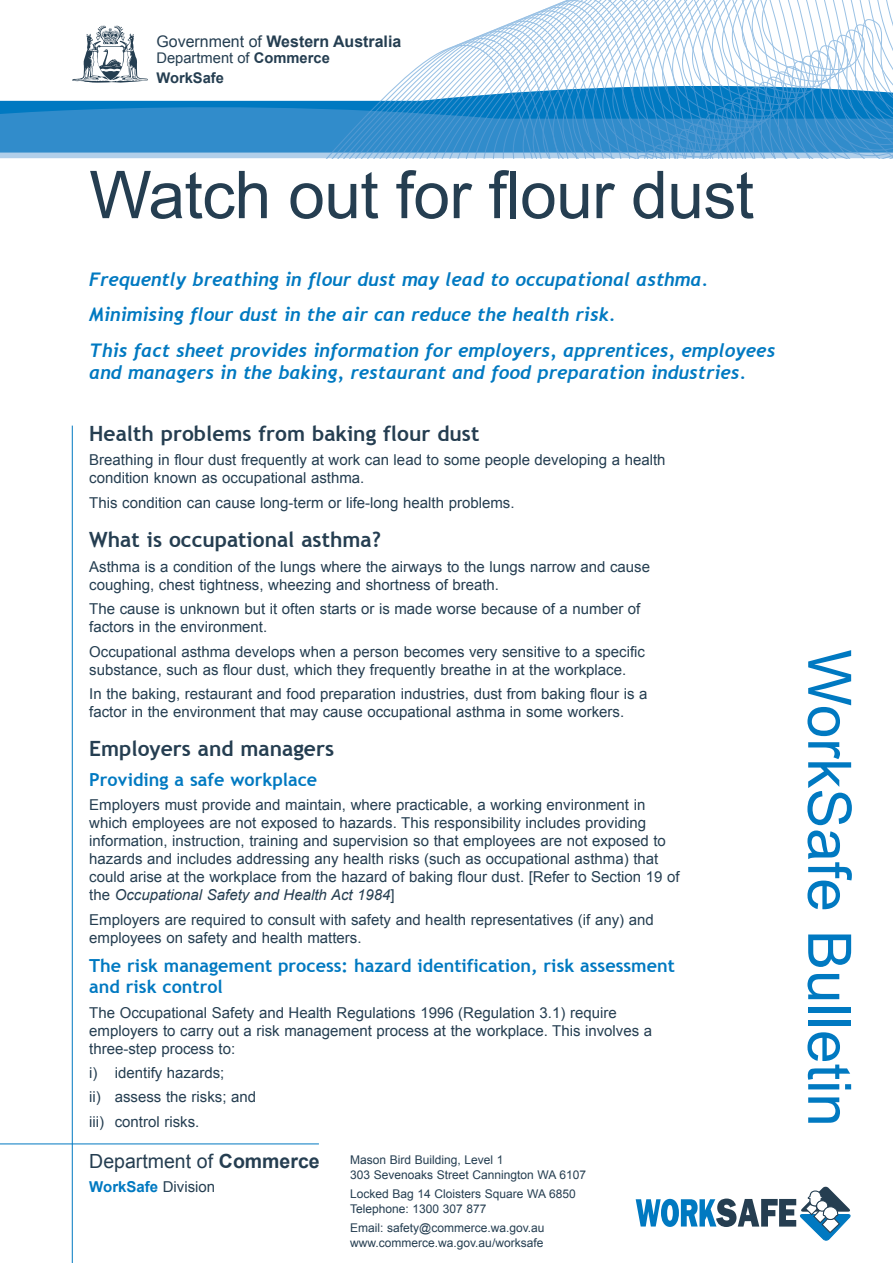
<style>
.page{position:relative;width:893px;height:1263px;background:#fff}
.page>*{position:absolute;margin:0;border:0;box-sizing:border-box;transform-origin:0 0}
.H1_Main_Heading{font:66px "Arial";letter-spacing:-.01em;color:#253e51}
.Body_Text_10_12{font:60px "Arial";color:#0079c1}
.H2_Heading_14_15{font:700 21px "Trebuchet MS";color:#253e51}
.www_commerce{font:19.5px "Arial";color:#253e51}
.introduction{font:italic 700 18.75px/22.5px "Trebuchet";color:#0079c1}
.H3_Heading_12_14{font:700 18px/21px "Trebuchet MS";color:#0079c1}
.t1{font:700 15.9px "Arial";color:#253e51}
.Body_Text_10_12-2{font:15px/18px "Arial";color:#253e51}
.Division{font:700 15px "Arial";color:#0079c1}
.t2{font:14.7px "Arial";color:#253e51}
.t3{font:700 14.7px "Arial";color:#253e51}
.Address{font:12px/15px "Arial";color:#253e51}
.s1{font-weight:400}
.s2{font-weight:700}
.s3{font-style:italic}
.s4{font-weight:400;color:#253e51}
</style>
<div class="page">
<svg style="left:384px;top:1px;width:318px;height:96px"></svg>
<svg style="left:0;top:97px;width:893px;height:61px;background:#3b92cd"></svg>
<hr style="left:0;top:1143px;width:319px;height:1px;background:#0079c1">
<hr style="left:72px;top:426px;width:1px;height:837px;background:#0079c1">
<svg style="left:72px;top:26px;width:76px;height:57px"></svg>
<svg style="left:636px;top:1186px;width:215px;height:55px"></svg>
<p class="t1" style="left:156px;top:33px;width:246px"><span class="s1">Government of</span> Western Australia</p>
<p class="t2" style="left:156px;top:50px;width:175px">Department of <span class="s2">Commerce</span></p>
<p class="t3" style="left:156px;top:70px;width:69px">WorkSafe</p>
<h1 class="H1_Main_Heading" style="left:89px;top:158px;width:666px">Watch out for flour dust</h1>
<p class="introduction" style="left:89px;top:268px;width:620px">Frequently breathing in flour dust may lead to occupational asthma.</p>
<p class="introduction" style="left:89px;top:304px;width:528px">Minimising flour dust in the air can reduce the health risk.</p>
<p class="introduction" style="left:89px;top:339px;width:687px">This fact sheet provides information for employers, apprentices, employees and managers in the baking, restaurant and food preparation industries.</p>
<h2 class="H2_Heading_14_15" style="left:89px;top:420px;width:392px">Health problems from baking flour dust</h2>
<p class="Body_Text_10_12-2" style="left:89px;top:451px;width:578px">Breathing in flour dust frequently at work can lead to some people developing a health condition known as occupational asthma.</p>
<p class="Body_Text_10_12-2" style="left:89px;top:494px;width:427px">This condition can cause long-term or life-long health problems.</p>
<h2 class="H2_Heading_14_15" style="left:89px;top:527px;width:293px">What is occupational asthma?</h2>
<p class="Body_Text_10_12-2" style="left:89px;top:557px;width:562px">Asthma is a condition of the lungs where the airways to the lungs narrow and cause coughing, chest tightness, wheezing and shortness of breath.</p>
<p class="Body_Text_10_12-2" style="left:89px;top:600px;width:553px">The cause is unknown but it often starts or is made worse because of a number of factors in the environment.</p>
<p class="Body_Text_10_12-2" style="left:89px;top:642px;width:557px">Occupational asthma develops when a person becomes very sensitive to a specific substance, such as flour dust, which they frequently breathe in at the workplace.</p>
<p class="Body_Text_10_12-2" style="left:89px;top:685px;width:560px">In the baking, restaurant and food preparation industries, dust from baking flour is a factor in the environment that may cause occupational asthma in some workers.</p>
<h2 class="H2_Heading_14_15" style="left:89px;top:736px;width:246px">Employers and managers</h2>
<h3 class="H3_Heading_12_14" style="left:89px;top:769px;width:229px">Providing a safe workplace</h3>
<p class="Body_Text_10_12-2" style="left:89px;top:796px;width:592px">Employers must provide and maintain, where practicable, a working environment in which employees are not exposed to hazards. This responsibility includes providing information, instruction, training and supervision so that employees are not exposed to hazards and includes addressing any health risks (such as occupational asthma) that could arise at the workplace from the hazard of baking flour dust. [Refer to Section 19 of the <span class="s3">Occupational Safety and Health Act 1984</span>]</p>
<p class="Body_Text_10_12-2" style="left:89px;top:910px;width:566px">Employers are required to consult with safety and health representatives (if any) and employees on safety and health matters.</p>
<h3 class="H3_Heading_12_14" style="left:89px;top:955px;width:587px">The risk management process: hazard identification, risk assessment and risk control</h3>
<p class="Body_Text_10_12-2" style="left:89px;top:1003px;width:564px">The Occupational Safety and Health Regulations 1996 (Regulation 3.1) require employers to carry out a risk management process at the workplace. This involves a three-step process to:</p>
<p class="Body_Text_10_12-2" style="left:89px;top:1064px;width:137px">i) identify hazards;</p>
<p class="Body_Text_10_12-2" style="left:89px;top:1088px;width:168px">ii) assess the risks; and</p>
<p class="Body_Text_10_12-2" style="left:89px;top:1112px;width:112px">iii) control risks.</p>
<p class="www_commerce" style="left:89px;top:1150px;width:232px">Department of <span class="s2">Commerce</span></p>
<p class="Division" style="left:89px;top:1178px;width:128px">WorkSafe <span class="s4">Division</span></p>
<p class="Address" style="left:350px;top:1152px;width:238px">Mason Bird Building, Level 1<br>303 Sevenoaks Street Cannington WA 6107</p>
<p class="Address" style="left:350px;top:1186px;width:227px">Locked Bag 14 Cloisters Square WA 6850<br>Telephone: 1300 307 877</p>
<p class="Address" style="left:350px;top:1220px;width:196px">Email: safety@commerce.wa.gov.au www.commerce.wa.gov.au/worksafe</p>
<p class="Body_Text_10_12" style="left:863px;top:649px;width:479px;rotate:90deg">WorkSafe Bulletin</p>
</div>
